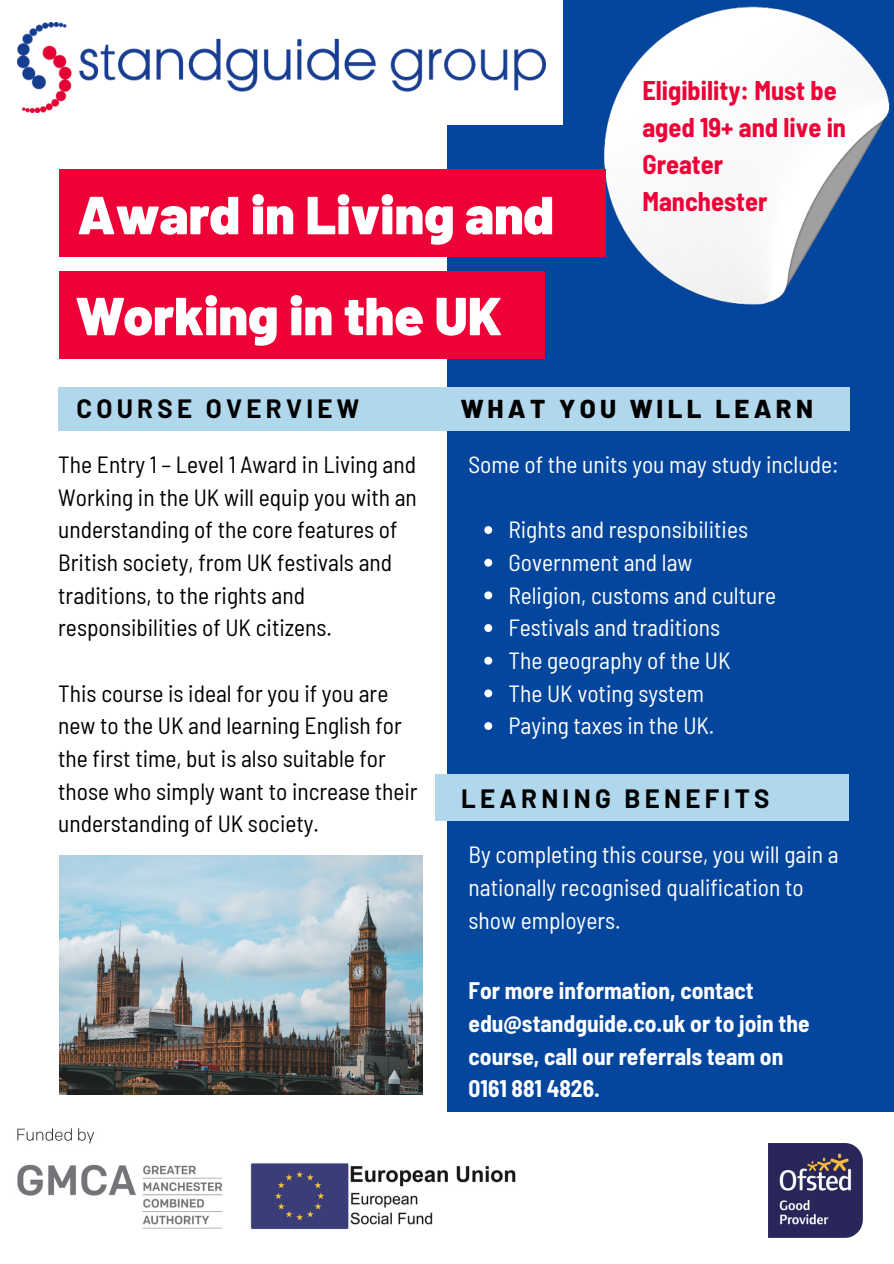
<style>
.page{position:relative;width:894px;height:1264px;background:#fff}
.page>*{position:absolute;margin:0;border:0;box-sizing:border-box;transform-origin:0 0}
.t1{font:900 53.55px/100.9px "Barlow";color:#fff}
.t2{font:700 semi-condensed 26.4px/37.2px "Barlow";color:#ed0136}
.t3{font:700 25.8px "Barlow";letter-spacing:.165em;color:#000}
.t4{font:800 25.8px "Barlow";letter-spacing:.165em;color:#000}
.t5{font:semi-condensed 23.4px/32.7px "Barlow";color:#000}
.t6{font:semi-condensed 23.4px/32.7px "Barlow";color:#fff}
.t7{font:700 semi-condensed 23.4px/32.7px "Barlow";color:#fff}
</style>
<div class="page">
<div style="left:447px;top:0;width:446px;height:1263px;background:#04469d"></div>
<img style="left:604px;top:6px;width:286px;height:299px">
<div style="left:59px;top:169px;width:546px;height:88px;background:#ed0136"></div>
<div style="left:59px;top:271px;width:485px;height:88px;background:#ed0136"></div>
<div style="left:0;top:0;width:562px;height:125px;background:#fff"></div>
<img style="left:17px;top:23px;width:528px;height:90px">
<svg style="left:403px;top:992px;width:20px;height:103px"></svg>
<div style="left:435px;top:774px;width:413px;height:46px;background:#b0d7eb"></div>
<div style="left:58px;top:387px;width:791px;height:43px;background:#b0d7eb"></div>
<div style="left:0;top:1112px;width:893px;height:151px;background:#fff"></div>
<img style="left:17px;top:1128px;width:499px;height:102px">
<img style="left:768px;top:1143px;width:94px;height:94px">
<img style="left:59px;top:856px;width:363px;height:238px">
<svg style="left:484px;top:526px;width:8px;height:8px"></svg>
<svg style="left:484px;top:558px;width:8px;height:8px"></svg>
<svg style="left:484px;top:591px;width:8px;height:8px"></svg>
<svg style="left:484px;top:624px;width:8px;height:8px"></svg>
<svg style="left:484px;top:656px;width:8px;height:8px"></svg>
<svg style="left:484px;top:689px;width:8px;height:8px"></svg>
<svg style="left:484px;top:722px;width:8px;height:8px"></svg>
<h1 class="t1" style="left:77px;top:162px;width:478px">Award in Living and<br>Working in the UK</h1>
<p class="t2" style="left:642px;top:70px;width:205px">Eligibility: Must be aged 19+ and live in<br>Greater<br>Manchester</p>
<p class="t3" style="left:76px;top:392px;width:284px">COURSE OVERVIEW</p>
<p class="t5" style="left:58px;top:447px;width:360px">The Entry 1 – Level 1 Award in Living and Working in the UK will equip you with an understanding of the core features of British society, from UK festivals and traditions, to the rights and responsibilities of UK citizens.</p>
<p class="t5" style="left:58px;top:676px;width:361px">This course is ideal for you if you are new to the UK and learning English for the first time, but is also suitable for those who simply want to increase their understanding of UK society.</p>
<p class="t4" style="left:461px;top:392px;width:353px">WHAT YOU WILL LEARN</p>
<p class="t6" style="left:468px;top:447px;width:371px">Some of the units you may study include:</p>
<p class="t6" style="left:508px;top:513px;width:269px">Rights and responsibilities<br>Government and law<br>Religion, customs and culture<br>Festivals and traditions<br>The geography of the UK<br>The UK voting system<br>Paying taxes in the UK.</p>
<p class="t3" style="left:461px;top:782px;width:310px">LEARNING BENEFITS</p>
<p class="t6" style="left:468px;top:837px;width:371px">By completing this course, you will gain a nationally recognised qualification to show employers.</p>
<p class="t7" style="left:468px;top:973px;width:342px">For more information, contact edu@standguide.co.uk or to join the course, call our referrals team on<br>0161 881 4826.</p>
</div>
